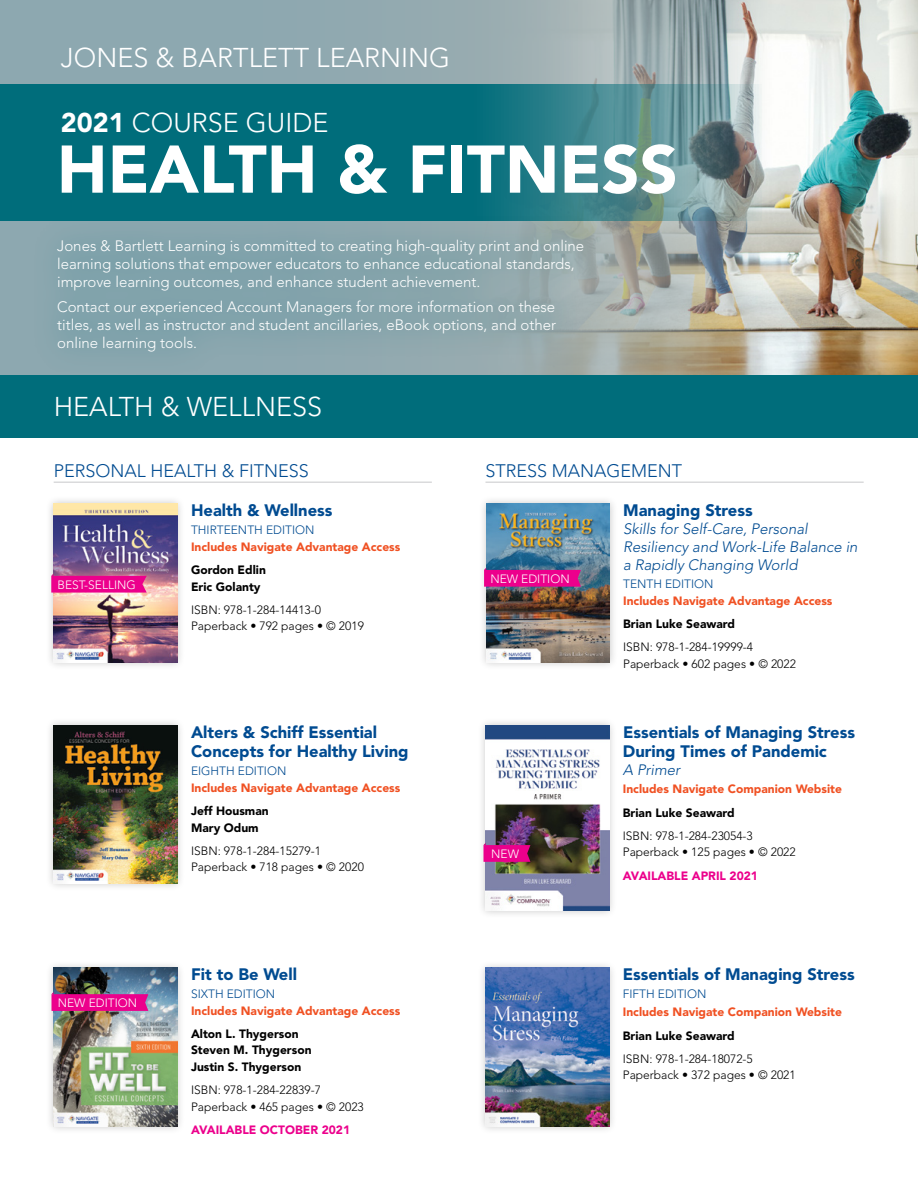
<style>
.page{position:relative;width:918px;height:1188px;background:#fff}
.page>*{position:absolute;margin:0;border:0;box-sizing:border-box;transform-origin:0 0}
.t1{font:900 66.6px "Avenir LT Std";color:#fff}
.t2{font:300 27px "Avenir LT Std";color:#fff}
.t3{font:300 18px "Avenir LT Std";color:#004b91}
.t4{font:900 16.5px/19.8px "Avenir LT Std";color:#004b91}
.t5{font:300 15px/18px "Avenir LT Std";color:#fff}
.t6{font:italic 300 15px/18px "Avenir LT Std";color:#004b91}
.t7{font:300 12px/16.5px "Avenir LT Std";color:#000}
.t8{font:900 12px "Avenir LT Std";color:#f05123}
.t9{font:900 12px/16.5px "Avenir LT Std";color:#000}
.t10{font:300 12px "Avenir LT Std";color:#004b91}
.t11{font:900 12px "Avenir LT Std";color:#ec008c}
.t12{font:300 12px "Avenir LT Std";color:#fff}
.s1{font-weight:900}
</style>
<div class="page">
<div style="left:0;top:375px;width:918px;height:62px;background:#006d7b"></div>
<hr style="left:54px;top:482px;width:378px;height:1px;background:#c7c8ca">
<hr style="left:485px;top:482px;width:379px;height:1px;background:#c7c8ca">
<div style="left:477px;top:959px;width:141px;height:176px;background:#000;opacity:.22"></div>
<img style="left:486px;top:968px;width:123px;height:158px">
<div style="left:45px;top:959px;width:141px;height:176px;background:#000;opacity:.22"></div>
<img style="left:54px;top:968px;width:124px;height:158px">
<svg style="left:52px;top:992px;width:96px;height:19px;background:#da108a"></svg>
<div style="left:45px;top:495px;width:141px;height:176px;background:#000;opacity:.22"></div>
<img style="left:54px;top:504px;width:124px;height:158px">
<svg style="left:51px;top:574px;width:96px;height:19px;background:#e6148e"></svg>
<div style="left:477px;top:495px;width:141px;height:176px;background:#000;opacity:.22"></div>
<img style="left:486px;top:504px;width:124px;height:158px">
<svg style="left:484px;top:568px;width:97px;height:19px;background:#d60f8c"></svg>
<img style="left:582px;top:0;width:336px;height:375px">
<div style="left:0;top:0;width:582px;height:375px;background:#8da8b0"></div>
<svg style="left:0;top:84px;width:761px;height:136px;background:#1e7883"></svg>
<div style="left:30px;top:211px;width:580px;height:167px;background:#006d7b;opacity:.75"></div>
<div style="left:45px;top:716px;width:141px;height:176px;background:#000;opacity:.22"></div>
<img style="left:54px;top:725px;width:124px;height:158px">
<div style="left:477px;top:716px;width:141px;height:203px;background:#000;opacity:.22"></div>
<img style="left:486px;top:725px;width:123px;height:186px">
<svg style="left:484px;top:843px;width:46px;height:19px"></svg>
<h2 class="t2" style="left:61px;top:42px;width:391px">JONES &amp; BARTLETT LEARNING</h2>
<h2 class="t2" style="left:61px;top:107px;width:269px"><span class="s1">2021</span> COURSE GUIDE</h2>
<h1 class="t1" style="left:57px;top:129px;width:623px">HEALTH &amp; FITNESS</h1>
<p class="t5" style="left:57px;top:237px;width:529px">Jones &amp; Bartlett Learning is committed to creating high-quality print and online learning solutions that empower educators to enhance educational standards, improve learning outcomes, and enhance student achievement.</p>
<p class="t5" style="left:57px;top:298px;width:500px;text-align:justify">Contact our experienced Account Managers for more information on these titles, as well as instructor and student ancillaries, eBook options, and other online learning tools.</p>
<h2 class="t2" style="left:54px;top:391px;width:270px">HEALTH &amp; WELLNESS</h2>
<p class="t3" style="left:54px;top:460px;width:257px">PERSONAL HEALTH &amp; FITNESS</p>
<p class="t3" style="left:485px;top:460px;width:198px">STRESS MANAGEMENT</p>
<p class="t12" style="left:58px;top:577px;width:80px">BEST-SELLING</p>
<p class="t12" style="left:58px;top:996px;width:81px">NEW EDITION</p>
<p class="t4" style="left:191px;top:501px;width:143px">Health &amp; Wellness</p>
<p class="t10" style="left:191px;top:523px;width:125px">THIRTEENTH EDITION</p>
<p class="t8" style="left:191px;top:539px;width:211px">Includes Navigate Advantage Access</p>
<p class="t9" style="left:191px;top:562px;width:76px">Gordon Edlin<br>Eric Golanty</p>
<p class="t7" style="left:191px;top:602px;width:174px">ISBN: 978-1-284-14413-0<br>Paperback • 792 pages • © 2019</p>
<p class="t4" style="left:191px;top:722px;width:219px">Alters &amp; Schiff Essential<br>Concepts for Healthy Living</p>
<p class="t10" style="left:191px;top:764px;width:97px">EIGHTH EDITION</p>
<p class="t8" style="left:191px;top:780px;width:211px">Includes Navigate Advantage Access</p>
<p class="t9" style="left:191px;top:803px;width:79px">Jeff Housman<br>Mary Odum</p>
<p class="t7" style="left:191px;top:843px;width:174px">ISBN: 978-1-284-15279-1<br>Paperback • 718 pages • © 2020</p>
<p class="t4" style="left:191px;top:965px;width:108px">Fit to Be Well</p>
<p class="t10" style="left:191px;top:987px;width:86px">SIXTH EDITION</p>
<p class="t8" style="left:191px;top:1003px;width:211px">Includes Navigate Advantage Access</p>
<p class="t9" style="left:191px;top:1026px;width:122px">Alton L. Thygerson<br>Steven M. Thygerson<br>Justin S. Thygerson</p>
<p class="t7" style="left:191px;top:1082px;width:174px">ISBN: 978-1-284-22839-7<br>Paperback • 465 pages • © 2023</p>
<p class="t11" style="left:191px;top:1123px;width:161px">AVAILABLE OCTOBER 2021</p>
<p class="t12" style="left:490px;top:572px;width:81px">NEW EDITION</p>
<p class="t12" style="left:491px;top:847px;width:29px">NEW</p>
<p class="t4" style="left:623px;top:501px;width:131px">Managing Stress</p>
<p class="t6" style="left:623px;top:521px;width:236px">Skills for Self-Care, Personal<br>Resiliency and Work-Life Balance in a Rapidly Changing World</p>
<p class="t10" style="left:623px;top:577px;width:92px">TENTH EDITION</p>
<p class="t8" style="left:623px;top:593px;width:211px">Includes Navigate Advantage Access</p>
<p class="t9" style="left:623px;top:616px;width:113px">Brian Luke Seaward</p>
<p class="t7" style="left:623px;top:639px;width:174px">ISBN: 978-1-284-19999-4<br>Paperback • 602 pages • © 2022</p>
<p class="t4" style="left:623px;top:722px;width:234px">Essentials of Managing Stress<br>During Times of Pandemic</p>
<p class="t6" style="left:623px;top:761px;width:59px">A Primer</p>
<p class="t8" style="left:623px;top:782px;width:221px">Includes Navigate Companion Website</p>
<p class="t9" style="left:623px;top:804px;width:113px">Brian Luke Seaward</p>
<p class="t7" style="left:623px;top:828px;width:174px">ISBN: 978-1-284-23054-3<br>Paperback • 125 pages • © 2022</p>
<p class="t11" style="left:623px;top:868px;width:137px">AVAILABLE APRIL 2021</p>
<p class="t4" style="left:623px;top:965px;width:233px">Essentials of Managing Stress</p>
<p class="t10" style="left:623px;top:987px;width:85px">FIFTH EDITION</p>
<p class="t8" style="left:623px;top:1005px;width:221px">Includes Navigate Companion Website</p>
<p class="t9" style="left:623px;top:1027px;width:113px">Brian Luke Seaward</p>
<p class="t7" style="left:623px;top:1051px;width:174px">ISBN: 978-1-284-18072-5<br>Paperback • 372 pages • © 2021</p>
</div>
